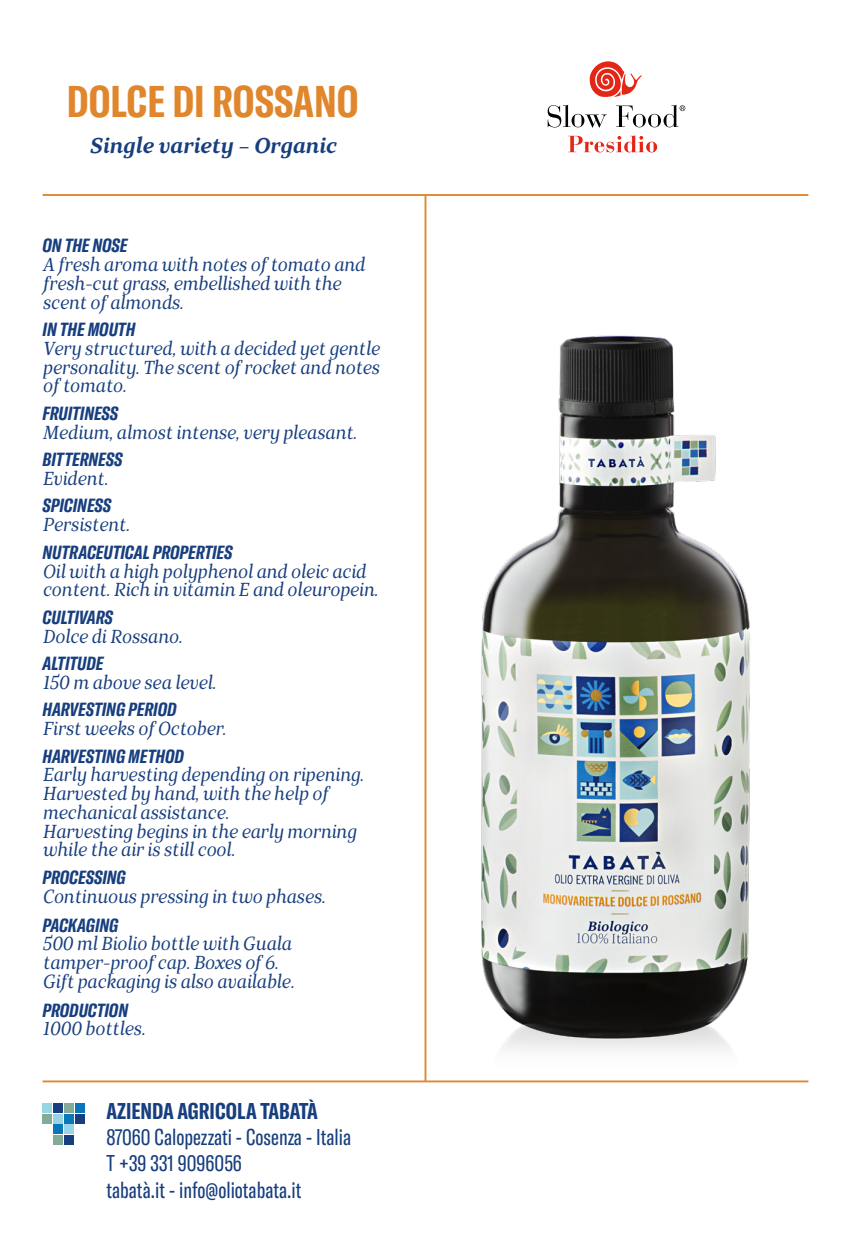
<style>
.page{position:relative;width:851px;height:1241px;background:#fff}
.page>*{position:absolute;margin:0;border:0;box-sizing:border-box;transform-origin:0 0}
.t1{font:43.75px "GT America LCG Cm Bd";color:#e0872d}
.t2{font:22.5px/26.2px "GT America LCG Cm Rg";color:#173e7e}
.t3{font:22.5px "GT America LCG Cm Bd";color:#173e7e}
.t4{font:italic 700 21.25px "TT Bells";color:#173e7e}
.t5{font:italic 18.75px/18.8px "TT Bells";color:#173e7e;scale:.9 1}
.t6{font:18.75px "GT America LCG Cm Bd It";color:#173e7e}
</style>
<div class="page">
<img style="left:430px;top:335px;width:372px;height:748px">
<hr style="left:43px;top:194px;width:765px;height:2px;background:#e0872d">
<hr style="left:43px;top:1080px;width:765px;height:2px;background:#e0872d">
<hr style="left:424px;top:195px;width:2px;height:886px;background:#e0872d">
<svg style="left:589px;top:61px;width:52px;height:36px"></svg>
<svg style="left:547px;top:105px;width:59px;height:23px"></svg>
<svg style="left:616px;top:105px;width:69px;height:22px"></svg>
<svg style="left:568px;top:135px;width:89px;height:17px"></svg>
<div style="left:43px;top:1102px;width:9px;height:10px;background:#98d4e4"></div>
<div style="left:64px;top:1102px;width:10px;height:10px;background:#83ab97"></div>
<div style="left:75px;top:1102px;width:10px;height:10px;background:#0c77b8"></div>
<div style="left:53px;top:1102px;width:10px;height:10px;background:#173e7e"></div>
<div style="left:43px;top:1113px;width:9px;height:10px;background:#83ab97"></div>
<div style="left:53px;top:1135px;width:10px;height:9px;background:#83ab97"></div>
<div style="left:53px;top:1124px;width:10px;height:10px;background:#0c77b8"></div>
<div style="left:53px;top:1113px;width:10px;height:10px;background:#98d4e4"></div>
<div style="left:75px;top:1113px;width:10px;height:10px;background:#173e7e"></div>
<div style="left:64px;top:1124px;width:10px;height:10px;background:#98d4e4"></div>
<div style="left:64px;top:1135px;width:10px;height:9px;background:#173e7e"></div>
<div style="left:64px;top:1113px;width:10px;height:10px;background:#0c77b8"></div>
<h1 class="t1" style="left:67px;top:68px;width:293px">DOLCE DI ROSSANO</h1>
<p class="t4" style="left:89px;top:131px;width:248px">Single variety – Organic</p>
<p class="t6" style="left:43px;top:231px;width:86px">ON THE NOSE</p>
<p class="t5" style="left:43px;top:255px;width:359px">A fresh aroma with notes of tomato and fresh-cut grass, embellished with the scent of almonds.</p>
<p class="t6" style="left:43px;top:315px;width:94px">IN THE MOUTH</p>
<p class="t5" style="left:43px;top:339px;width:376px;text-align:justify">Very structured, with a decided yet gentle personality. The scent of rocket and notes of tomato.</p>
<p class="t6" style="left:43px;top:399px;width:77px">FRUITINESS</p>
<p class="t5" style="left:43px;top:422px;width:350px">Medium, almost intense, very pleasant.</p>
<p class="t6" style="left:43px;top:445px;width:81px">BITTERNESS</p>
<p class="t5" style="left:43px;top:469px;width:74px">Evident.</p>
<p class="t6" style="left:43px;top:491px;width:70px">SPICINESS</p>
<p class="t5" style="left:43px;top:515px;width:98px">Persistent.</p>
<p class="t6" style="left:43px;top:538px;width:191px">NUTRACEUTICAL PROPERTIES</p>
<p class="t5" style="left:43px;top:561px;width:374px">Oil with a high polyphenol and oleic acid content. Rich in vitamin E and oleuropein.</p>
<p class="t6" style="left:43px;top:603px;width:72px">CULTIVARS</p>
<p class="t5" style="left:43px;top:626px;width:156px">Dolce di Rossano.</p>
<p class="t6" style="left:43px;top:649px;width:62px">ALTITUDE</p>
<p class="t5" style="left:43px;top:672px;width:194px">150 m above sea level.</p>
<p class="t6" style="left:43px;top:695px;width:135px">HARVESTING PERIOD</p>
<p class="t5" style="left:43px;top:719px;width:205px">First weeks of October.</p>
<p class="t6" style="left:43px;top:741px;width:143px">HARVESTING METHOD</p>
<p class="t5" style="left:43px;top:765px;width:358px">Early harvesting depending on ripening.<br>Harvested by hand, with the help of mechanical assistance.<br>Harvesting begins in the early morning while the air is still cool.</p>
<p class="t6" style="left:43px;top:863px;width:85px">PROCESSING</p>
<p class="t5" style="left:43px;top:886px;width:315px">Continuous pressing in two phases.</p>
<p class="t6" style="left:43px;top:910px;width:77px">PACKAGING</p>
<p class="t5" style="left:43px;top:934px;width:281px">500 ml Biolio bottle with Guala tamper-proof cap. Boxes of 6.<br>Gift packaging is also available.</p>
<p class="t6" style="left:43px;top:995px;width:87px">PRODUCTION</p>
<p class="t5" style="left:43px;top:1019px;width:115px">1000 bottles.</p>
<p class="t3" style="left:106px;top:1093px;width:213px">AZIENDA AGRICOLA TABATÀ</p>
<p class="t2" style="left:106px;top:1122px;width:246px">87060 Calopezzati - Cosenza - Italia<br>T +39 331 9096056<br>tabatà.it - info@oliotabata.it</p>
</div>
